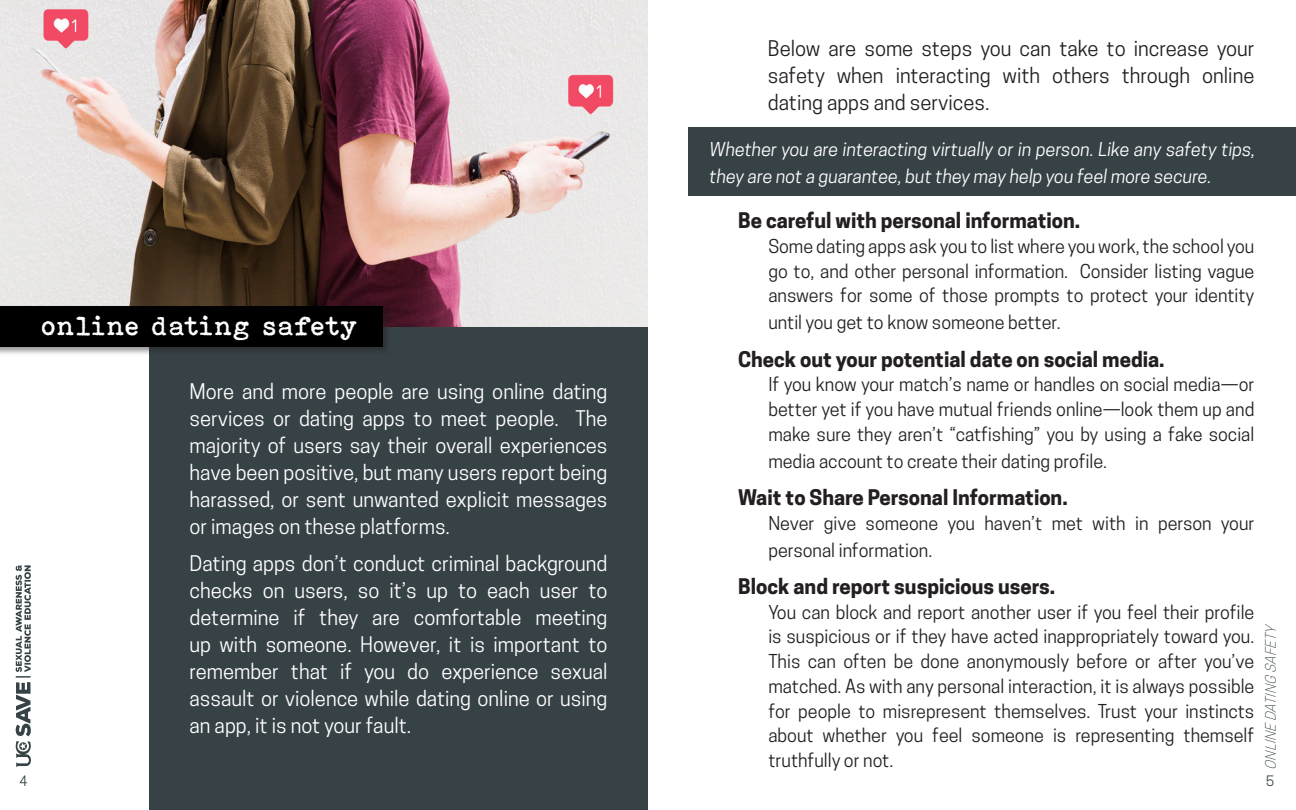
<style>
.page{position:relative;width:1296px;height:810px;background:#fff}
.page>*{position:absolute;margin:0;border:0;box-sizing:border-box;transform-origin:0 0}
.t1{font:27px "Bohemian Typewriter";color:#fff}
.t2{font:20.25px/27px "Cooper Hewitt";color:#fff;text-align:justify}
.t3{font:700 20.25px "Cooper Hewitt";color:#231f20}
.t4{font:20.25px/27px "Cooper Hewitt";color:#231f20;text-align:justify}
.t5{font:18px/24.8px "Cooper Hewitt";color:#231f20;text-align:justify}
.t6{font:italic 18px/27px "Cooper Hewitt";color:#fff}
.t7{font:italic 300 13.5px "Cooper Hewitt";color:#374246}
.t8{font:13.5px "Cooper Hewitt";color:#374246}
</style>
<div class="page">
<svg style="left:16px;top:565px;width:15px;height:202px"></svg>
<div style="left:688px;top:127px;width:608px;height:69px;background:#374246"></div>
<div style="left:149px;top:220px;width:499px;height:590px;background:#374246"></div>
<img style="left:0;top:0;width:648px;height:326px">
<div style="left:0;top:304px;width:391px;height:51px;background:#231f20;opacity:.48"></div>
<div style="left:0;top:306px;width:382px;height:41px;background:#000"></div>
<p class="t4" style="left:768px;top:35px;width:488px">Below are some steps you can take to increase your safety when interacting with others through online dating apps and services.</p>
<p class="t1" style="left:40px;top:310px;width:319px">online dating safety</p>
<p class="t2" style="left:190px;top:378px;width:420px">More and more people are using online dating services or dating apps to meet people. The majority of users say their overall experiences have been positive, but many users report being harassed, or sent unwanted explicit messages or images on these platforms.</p>
<p class="t2" style="left:190px;top:550px;width:420px">Dating apps don’t conduct criminal background checks on users, so it’s up to each user to determine if they are comfortable meeting up with someone. However, it is important to remember that if you do experience sexual assault or violence while dating online or using an app, it is not your fault.</p>
<p class="t6" style="left:710px;top:136px;width:547px">Whether you are interacting virtually or in person. Like any safety tips, they are not a guarantee, but they may help you feel more secure.</p>
<p class="t3" style="left:738px;top:209px;width:344px">Be careful with personal information.</p>
<p class="t5" style="left:768px;top:234px;width:488px">Some dating apps ask you to list where you work, the school you go to, and other personal information. Consider listing vague answers for some of those prompts to protect your identity</p>
<p class="t5" style="left:768px;top:310px;width:294px">until you get to know someone better.</p>
<p class="t3" style="left:738px;top:347px;width:428px">Check out your potential date on social media.</p>
<p class="t5" style="left:768px;top:372px;width:488px">If you know your match’s name or handles on social media—or better yet if you have mutual friends online—look them up and make sure they aren’t “catfishing” you by using a fake social</p>
<p class="t5" style="left:768px;top:449px;width:340px">media account to create their dating profile.</p>
<p class="t3" style="left:738px;top:485px;width:331px">Wait to Share Personal Information.</p>
<p class="t5" style="left:768px;top:509px;width:488px;line-height:27px">Never give someone you haven’t met with in person your personal information.</p>
<p class="t3" style="left:738px;top:574px;width:319px">Block and report suspicious users.</p>
<p class="t5" style="left:768px;top:599px;width:488px">You can block and report another user if you feel their profile is suspicious or if they have acted inappropriately toward you.<br>This can often be done anonymously before or after you’ve matched. As with any personal interaction, it is always possible for people to misrepresent themselves. Trust your instincts about whether you feel someone is representing themself truthfully or not.</p>
<p class="t7" style="left:1263px;top:770px;width:149px;rotate:-90deg">ONLINE DATING SAFETY</p>
<p class="t8" style="left:20px;top:773px;width:10px">4</p>
<p class="t8" style="left:1266px;top:773px;width:10px">5</p>
</div>
